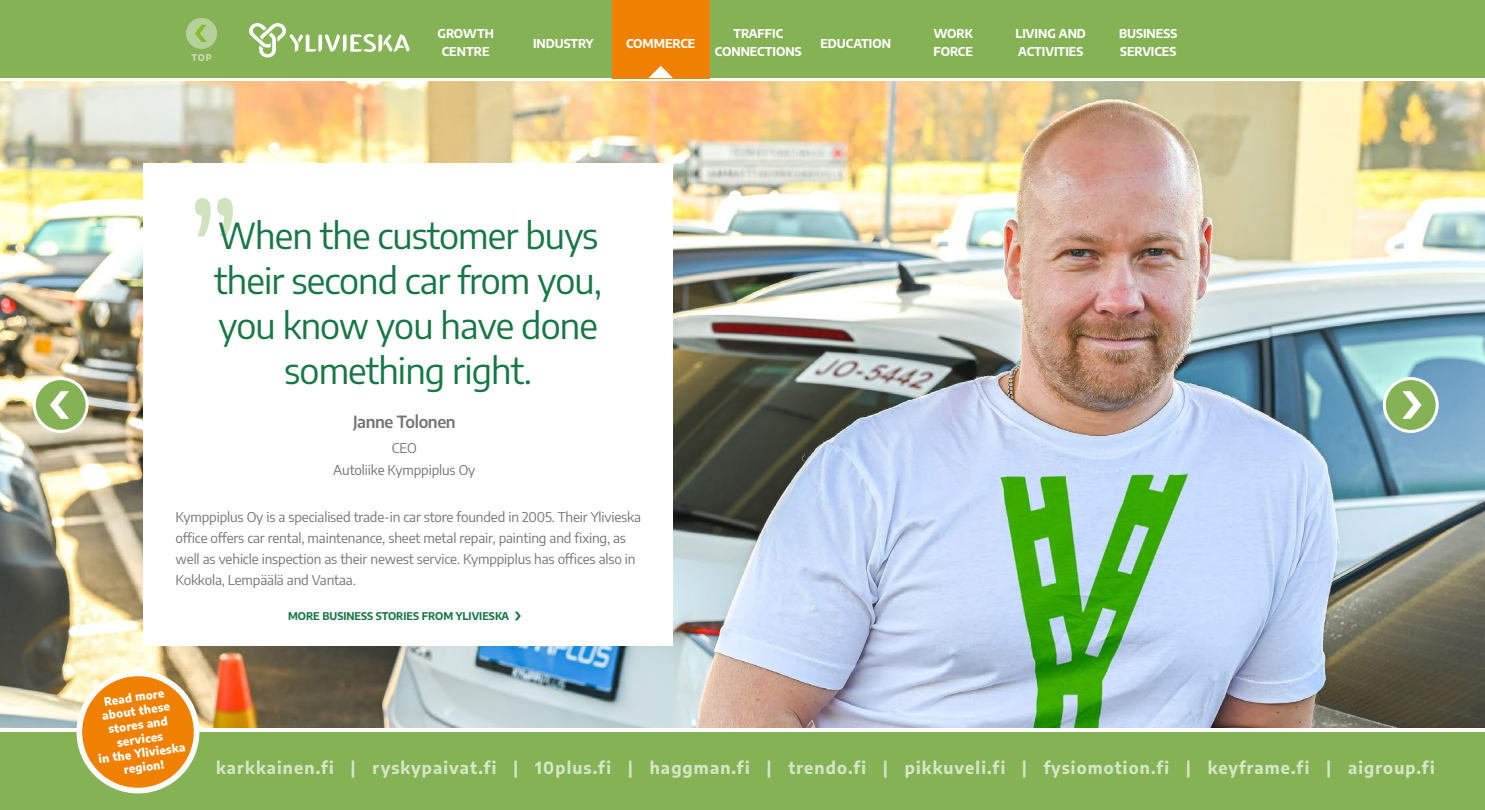
<style>
.page{position:relative;width:1485px;height:810px;background:#fff}
.page>*{position:absolute;margin:0;border:0;box-sizing:border-box;transform-origin:0 0}
.t1{font:36px/45px "Encode Sans";letter-spacing:-.025em;color:#167744;text-align:center}
.t2{font:700 16.5px "Encode Sans";letter-spacing:.07em;color:#fff}
.t3{font:600 16.5px "Encode Sans";letter-spacing:-.025em;color:#747474}
.t4{font:13.5px/21px "Encode Sans";letter-spacing:-.01em;color:#747474;text-align:center}
.t5{font:700 12px/18px "Encode Sans";color:#fff}
.t6{font:800 11.25px/14.1px "Encode Sans";color:#fff;text-align:center}
.t7{font:700 10.5px "Encode Sans";color:#167744}
.t8{font:700 9px "Encode Sans";color:#fff}
</style>
<div class="page">
<div style="left:0;top:0;width:1485px;height:78px;background:#86b256"></div>
<svg style="left:249px;top:23px;width:161px;height:35px"></svg>
<div style="left:186px;top:18px;width:31px;height:31px;background:#b5d098;border-radius:50%"></div>
<svg style="left:195px;top:25px;width:12px;height:17px"></svg>
<img style="left:0;top:82px;width:1485px;height:646px">
<div style="left:612px;top:0;width:98px;height:78px;background:#f08100"></div>
<div style="left:0;top:732px;width:1485px;height:78px;background:#86b256"></div>
<svg style="left:648px;top:66px;width:25px;height:12px"></svg>
<div style="left:1384px;top:379px;width:53px;height:52px;background:#86b256;border-radius:50%"></div>
<div style="left:1383px;top:377px;width:56px;height:56px;border:3px solid #fff;border-radius:50%"></div>
<svg style="left:1402px;top:391px;width:20px;height:28px"></svg>
<div style="left:34px;top:379px;width:53px;height:52px;background:#86b256;border-radius:50%"></div>
<div style="left:33px;top:377px;width:56px;height:56px;border:3px solid #fff;border-radius:50%"></div>
<svg style="left:50px;top:391px;width:19px;height:28px"></svg>
<div style="left:144px;top:164px;width:529px;height:482px;background:#fff"></div>
<svg style="left:195px;top:198px;width:38px;height:38px"></svg>
<svg style="left:515px;top:612px;width:6px;height:8px"></svg>
<div style="left:79px;top:673px;width:118px;height:118px;background:#f08100;border-radius:50%"></div>
<div style="left:77px;top:671px;width:122px;height:122px;border:6px solid #fff;border-radius:50%"></div>
<p class="t8" style="left:191px;top:51px;width:22px">TOP</p>
<p class="t5" style="left:438px;top:24px;width:58px;text-align:center">GROWTH<br>CENTRE</p>
<p class="t5" style="left:533px;top:33px;width:62px">INDUSTRY</p>
<p class="t5" style="left:715px;top:24px;width:88px;text-align:center">TRAFFIC<br>CONNECTIONS</p>
<p class="t5" style="left:820px;top:33px;width:72px">EDUCATION</p>
<p class="t5" style="left:1016px;top:24px;width:72px">LIVING AND<br>ACTIVITIES</p>
<p class="t5" style="left:934px;top:24px;width:41px">WORK<br>FORCE</p>
<p class="t5" style="left:1119px;top:24px;width:60px">BUSINESS<br>SERVICES</p>
<p class="t5" style="left:626px;top:33px;width:71px">COMMERCE</p>
<h1 class="t1" style="left:214px;top:211px;width:389px">When the customer buys their second car from you, you know you have done something right.</h1>
<p class="t3" style="left:353px;top:410px;width:104px">Janne Tolonen</p>
<p class="t4" style="left:333px;top:437px;width:144px">CEO<br>Autoliike Kymppiplus Oy</p>
<p class="t4" style="left:176px;top:506px;width:467px;text-align:left">Kymppiplus Oy is a specialised trade-in car store founded in 2005. Their Ylivieska office offers car rental, maintenance, sheet metal repair, painting and fixing, as well as vehicle inspection as their newest service. Kymppiplus has offices also in Kokkola, Lempäälä and Vantaa.</p>
<p class="t7" style="left:288px;top:609px;width:223px">MORE BUSINESS STORIES FROM YLIVIESKA</p>
<p class="t6" style="left:90px;top:695px;width:89px;rotate:-8deg">Read more about these stores and services<br>in the Ylivieska region!</p>
<p class="t2" style="left:216px;top:755px;width:1220px">karkkainen.fi | ryskypaivat.fi | 10plus.fi | haggman.fi | trendo.fi | pikkuveli.fi | fysiomotion.fi | keyframe.fi | aigroup.fi</p>
</div>
